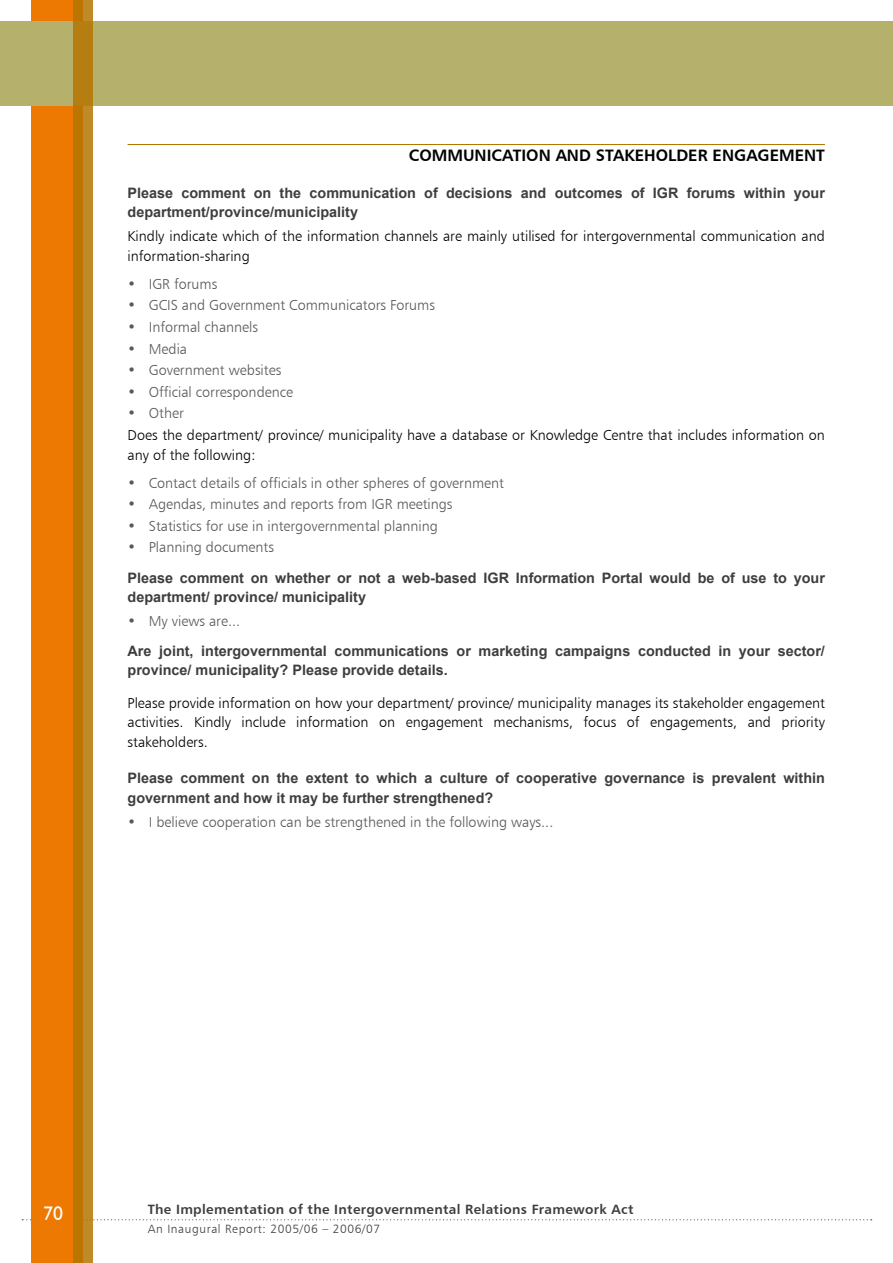
<style>
.page{position:relative;width:893px;height:1263px;background:#fff}
.page>*{position:absolute;margin:0;border:0;box-sizing:border-box;transform-origin:0 0}
.t1{font:19.65px "Humanist 521 BT";color:#fff}
.t2{font:16.5px "Humanist 777 BT Bold B";color:#000}
.t3{font:700 14.4px/19.5px "Arial";color:#3e3e40}
.t4{font:14.4px/19.5px "Humanist 777 BT Light B";color:#000}
.t5{font:14.4px/21.6px "Humanist 777 BT Light B";color:#58585a}
.t6{font:13.5px "Humanist 777 BT Bold B";letter-spacing:.025em;color:#3e3e40}
.t7{font:12px "Humanist 777 BT Light B";letter-spacing:.05em;color:#3e3e40}
</style>
<div class="page">
<svg style="left:22px;top:1219px;width:850px;height:1px"></svg>
<div style="left:31px;top:0;width:51px;height:1263px;background:#ed7802"></div>
<div style="left:0;top:21px;width:893px;height:84px;background:#b5b16c"></div>
<svg style="left:73px;top:0;width:19px;height:1263px"></svg>
<hr style="left:892px;top:1199px;width:1px;height:42px;background:#b5b16c">
<hr style="left:128px;top:144px;width:697px;height:1px;background:#b47500">
<p class="t2" style="left:409px;top:145px;width:418px">COMMUNICATION AND STAKEHOLDER ENGAGEMENT</p>
<p class="t3" style="left:128px;top:184px;width:699px">Please comment on the communication of decisions and outcomes of IGR forums within your department/province/municipality</p>
<p class="t4" style="left:128px;top:226px;width:699px">Kindly indicate which of the information channels are mainly utilised for intergovernmental communication and information-sharing</p>
<p class="t5" style="left:149px;top:273px;width:288px">IGR forums<br>GCIS and Government Communicators Forums<br>Informal channels<br>Media<br>Government websites<br>Official correspondence<br>Other</p>
<p class="t4" style="left:128px;top:425px;width:699px">Does the department/ province/ municipality have a database or Knowledge Centre that includes information on any of the following:</p>
<p class="t5" style="left:149px;top:471px;width:357px">Contact details of officials in other spheres of government Agendas, minutes and reports from IGR meetings Statistics for use in intergovernmental planning<br>Planning documents</p>
<p class="t3" style="left:128px;top:568px;width:699px">Please comment on whether or not a web-based IGR Information Portal would be of use to your department/ province/ municipality</p>
<p class="t5" style="left:149px;top:610px;width:93px">My views are...</p>
<p class="t3" style="left:128px;top:642px;width:699px">Are joint, intergovernmental communications or marketing campaigns conducted in your sector/ province/ municipality? Please provide details.</p>
<p class="t4" style="left:128px;top:693px;width:699px;text-align:justify">Please provide information on how your department/ province/ municipality manages its stakeholder engagement activities. Kindly include information on engagement mechanisms, focus of engagements, and priority stakeholders.</p>
<p class="t3" style="left:128px;top:769px;width:699px">Please comment on the extent to which a culture of cooperative governance is prevalent within government and how it may be further strengthened?</p>
<p class="t5" style="left:149px;top:810px;width:406px">I believe cooperation can be strengthened in the following ways...</p>
<p class="t5" style="left:128px;top:273px;width:10px;text-align:justify">• • • • • • •</p>
<p class="t5" style="left:128px;top:471px;width:10px;text-align:justify">• • • •</p>
<p class="t5" style="left:128px;top:610px;width:10px">•</p>
<p class="t5" style="left:128px;top:810px;width:10px">•</p>
<h1 class="t1" style="left:43px;top:1202px;width:21px">70</h1>
<p class="t6" style="left:148px;top:1200px;width:487px">The Implementation of the Intergovernmental Relations Framework Act</p>
<p class="t7" style="left:148px;top:1221px;width:234px">An Inaugural Report: 2005/06 – 2006/07</p>
</div>
